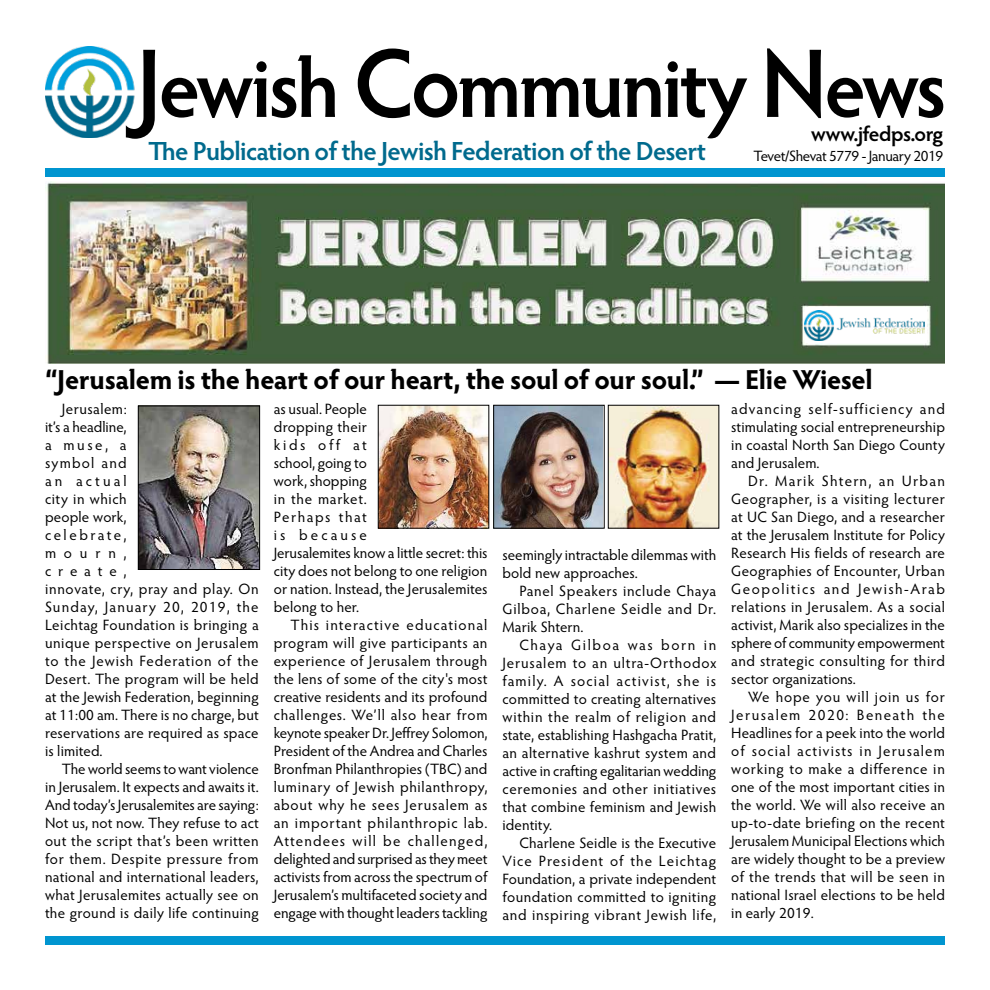
<style>
.page{position:relative;width:990px;height:990px;background:#fff}
.page>*{position:absolute;margin:0;border:0;box-sizing:border-box;transform-origin:0 0}
.t1{font:600 84px "Hypatia Sans Pro";letter-spacing:-.04em;color:#000}
.t2{font:700 27.5px "Hypatia Sans Pro";letter-spacing:-.01em;color:#000}
.t3{font:600 26.25px "Hypatia Sans Pro";letter-spacing:-.025em;color:#006a8d}
.t4{font:600 21px "Hypatia Sans Pro";letter-spacing:-.02em;color:#000}
.t5{font:15px/18px "Hypatia Sans Pro";letter-spacing:.015em;color:#000;text-align:justify}
.t6{font:15px "Hypatia Sans Pro";letter-spacing:-.03em;color:#000}
.s1{font-size:98px}
.s2{font-size:92.75px}
</style>
<div class="page">
<img style="left:45px;top:47px;width:90px;height:90px">
<div style="left:45px;top:168px;width:900px;height:8px;background:#0095d0"></div>
<div style="left:45px;top:937px;width:900px;height:8px;background:#0095d0"></div>
<img style="left:45px;top:182px;width:899px;height:181px">
<div style="left:805px;top:307px;width:122px;height:35px;background:#fff"></div>
<img style="left:805px;top:311px;width:119px;height:30px">
<img style="left:495px;top:407px;width:107px;height:119px">
<div style="left:493px;top:405px;width:111px;height:123px;border:1px solid #000"></div>
<img style="left:380px;top:407px;width:107px;height:119px">
<img style="left:610px;top:407px;width:107px;height:119px">
<img style="left:140px;top:408px;width:118px;height:160px">
<div style="left:138px;top:406px;width:122px;height:164px;border:1px solid #000"></div>
<h1 class="t1" style="left:136px;top:30px;width:812px"><span class="s1">J</span>ewish <span class="s1">C</span><span class="s2">o</span>mmunity <span class="s1">N</span>ews</h1>
<h3 class="t3" style="left:148px;top:133px;width:559px">The Publication of the Jewish Federation of the Desert</h3>
<h3 class="t4" style="left:811px;top:119px;width:134px">www.jfedps.org</h3>
<p class="t6" style="left:753px;top:146px;width:191px">Tevet/Shevat 5779 - January 2019</p>
<h2 class="t2" style="left:45px;top:360px;width:829px">“Jerusalem is the heart of our heart, the soul of our soul.” — Elie Wiesel</h2>
<p class="t5" style="left:45px;top:400px;width:215px;text-align:left;text-indent:17px">Jerusalem:<br>it’s a headline,<br>a muse, a<br>symbol and<br>an actual<br>city in which<br>people work,<br>celebrate,<br>mourn,<br>create,<br>innovate, cry, pray and play. On<br>Sunday, January 20, 2019, the<br>Leichtag Foundation is bringing a unique perspective on Jerusalem to the Jewish Federation of the<br>Desert. The program will be held at the Jewish Federation, beginning at 11:00 am. There is no charge, but reservations are required as space is limited.</p>
<p class="t5" style="left:45px;top:760px;width:215px;text-indent:17px">The world seems to want violence in Jerusalem. It expects and awaits it.<br>And today’s Jerusalemites are saying:<br>Not us, not now. They refuse to act out the script that’s been written for them. Despite pressure from national and international leaders, what Jerusalemites actually see on the ground is daily life continuing</p>
<p class="t5" style="left:274px;top:400px;width:215px;text-align:left">as usual. People<br>dropping their<br>kids off at<br>school, going to<br>work, shopping<br>in the market.<br>Perhaps that<br>is because<br>Jerusalemites know a little secret: this city does not belong to one religion or nation. Instead, the Jerusalemites belong to her.</p>
<p class="t5" style="left:274px;top:616px;width:215px;text-indent:17px">This interactive educational program will give participants an experience of Jerusalem through the lens of some of the city's most creative residents and its profound challenges. We’ll also hear from keynote speaker Dr. Jeffrey Solomon, President of the Andrea and Charles Bronfman Philanthropies (TBC) and luminary of Jewish philanthropy, about why he sees Jerusalem as an important philanthropic lab.<br>Attendees will be challenged, delighted and surprised as they meet activists from across the spectrum of Jerusalem’s multifaceted society and engage with thought leaders tackling</p>
<p class="t5" style="left:502px;top:546px;width:215px">seemingly intractable dilemmas with bold new approaches.</p>
<p class="t5" style="left:502px;top:582px;width:215px;text-indent:17px">Panel Speakers include Chaya Gilboa, Charlene Seidle and Dr.<br>Marik Shtern.</p>
<p class="t5" style="left:502px;top:636px;width:215px;text-indent:17px">Chaya Gilboa was born in Jerusalem to an ultra-Orthodox family. A social activist, she is committed to creating alternatives within the realm of religion and state, establishing Hashgacha Pratit, an alternative kashrut system and active in crafting egalitarian wedding ceremonies and other initiatives that combine feminism and Jewish identity.</p>
<p class="t5" style="left:502px;top:834px;width:215px;text-indent:17px">Charlene Seidle is the Executive Vice President of the Leichtag Foundation, a private independent foundation committed to igniting and inspiring vibrant Jewish life,</p>
<p class="t5" style="left:731px;top:400px;width:215px">advancing self-sufficiency and stimulating social entrepreneurship in coastal North San Diego County and Jerusalem.</p>
<p class="t5" style="left:731px;top:472px;width:215px;text-indent:17px">Dr. Marik Shtern, an Urban Geographer, is a visiting lecturer at UC San Diego, and a researcher at the Jerusalem Institute for Policy Research His fields of research are Geographies of Encounter, Urban Geopolitics and Jewish-Arab relations in Jerusalem. As a social activist, Marik also specializes in the sphere of community empowerment and strategic consulting for third sector organizations.</p>
<p class="t5" style="left:731px;top:688px;width:215px;text-indent:17px">We hope you will join us for Jerusalem 2020: Beneath the Headlines for a peek into the world of social activists in Jerusalem working to make a difference in one of the most important cities in the world. We will also receive an up-to-date briefing on the recent Jerusalem Municipal Elections which are widely thought to be a preview of the trends that will be seen in national Israel elections to be held in early 2019.</p>
</div>
